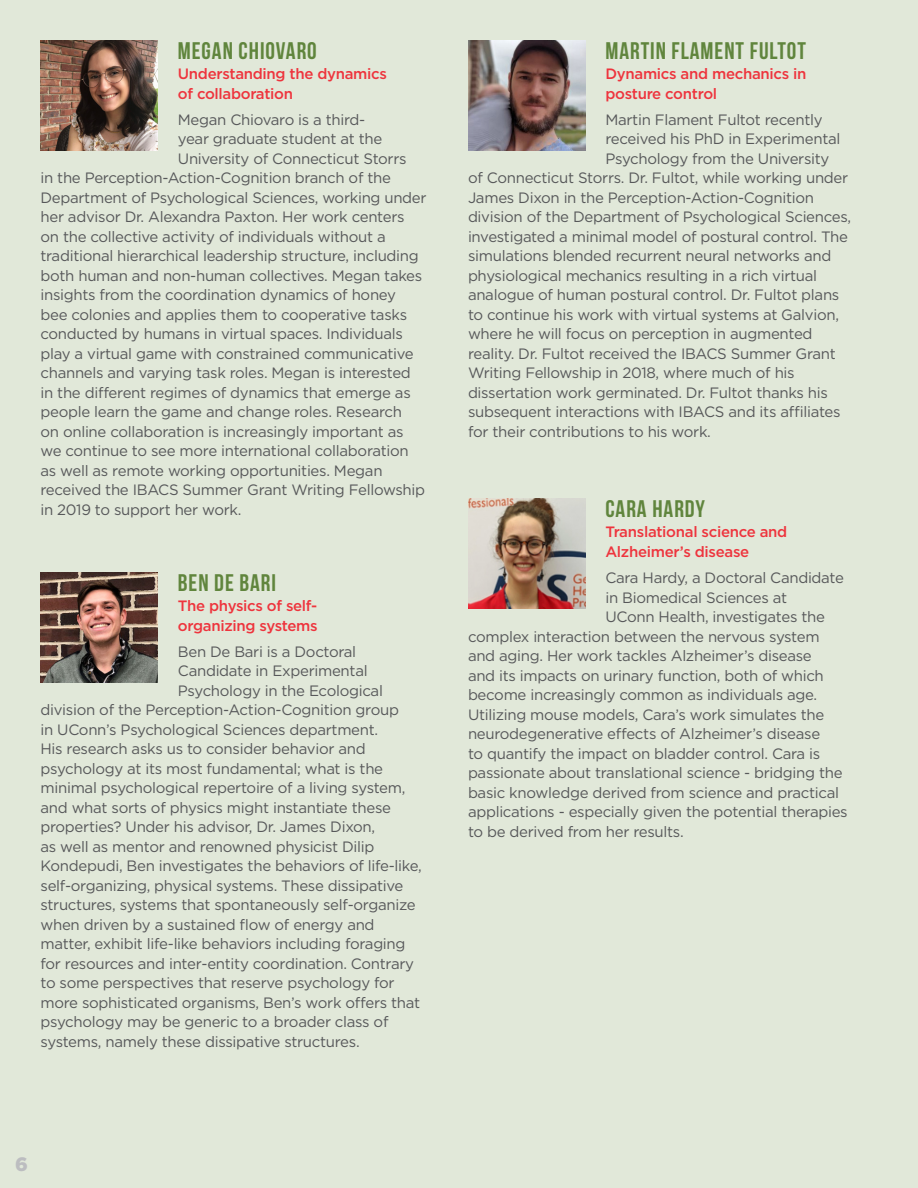
<style>
.page{position:relative;width:918px;height:1188px;background:#e1e8d9}
.page>*{position:absolute;margin:0;border:0;box-sizing:border-box;transform-origin:0 0}
.t1{font:700 24px "Bebas Neue";letter-spacing:.04em;color:#60853d}
.t2{font:900 19.35px "Gotham";color:#bcbdc0}
.t3{font:15px "Gotham";letter-spacing:-.02em;color:#57585a}
.t4{font:500 15px/19.5px "Gotham";letter-spacing:-.02em;color:#ee343d}
</style>
<div class="page">
<img style="left:40px;top:40px;width:118px;height:110px">
<img style="left:468px;top:40px;width:117px;height:110px">
<img style="left:40px;top:573px;width:118px;height:110px">
<img style="left:468px;top:499px;width:117px;height:110px">
<p class="t1" style="left:178px;top:37px;width:140px">MEGAN CHIOVARO</p>
<p class="t4" style="left:178px;top:64px;width:211px">Understanding the dynamics of collaboration</p>
<p class="t3" style="left:178px;top:110px;width:189px">Megan Chiovaro is a third-</p>
<p class="t3" style="left:178px;top:129px;width:206px">year graduate student at the</p>
<p class="t3" style="left:178px;top:149px;width:230px">University of Connecticut Storrs</p>
<p class="t3" style="left:40px;top:168px;width:352px">in the Perception-Action-Cognition branch of the</p>
<p class="t3" style="left:40px;top:188px;width:388px">Department of Psychological Sciences, working under</p>
<p class="t3" style="left:40px;top:207px;width:366px">her advisor Dr. Alexandra Paxton. Her work centers</p>
<p class="t3" style="left:40px;top:227px;width:347px">on the collective activity of individuals without a</p>
<p class="t3" style="left:40px;top:246px;width:380px">traditional hierarchical leadership structure, including</p>
<p class="t3" style="left:40px;top:266px;width:383px">both human and non-human collectives. Megan takes</p>
<p class="t3" style="left:40px;top:285px;width:357px">insights from the coordination dynamics of honey</p>
<p class="t3" style="left:40px;top:305px;width:368px">bee colonies and applies them to cooperative tasks</p>
<p class="t3" style="left:40px;top:324px;width:364px">conducted by humans in virtual spaces. Individuals</p>
<p class="t3" style="left:40px;top:344px;width:375px">play a virtual game with constrained communicative</p>
<p class="t3" style="left:40px;top:363px;width:372px">channels and varying task roles. Megan is interested</p>
<p class="t3" style="left:40px;top:383px;width:372px">in the different regimes of dynamics that emerge as</p>
<p class="t3" style="left:40px;top:402px;width:363px">people learn the game and change roles. Research</p>
<p class="t3" style="left:40px;top:422px;width:365px">on online collaboration is increasingly important as</p>
<p class="t3" style="left:40px;top:441px;width:370px">we continue to see more international collaboration</p>
<p class="t3" style="left:40px;top:461px;width:344px">as well as remote working opportunities. Megan</p>
<p class="t3" style="left:40px;top:480px;width:386px">received the IBACS Summer Grant Writing Fellowship</p>
<p class="t3" style="left:40px;top:500px;width:202px">in 2019 to support her work.</p>
<p class="t1" style="left:178px;top:569px;width:100px">BEN DE BARI</p>
<p class="t4" style="left:178px;top:596px;width:141px">The physics of self&shy;organizing systems</p>
<p class="t3" style="left:178px;top:642px;width:180px">Ben De Bari is a Doctoral</p>
<p class="t3" style="left:178px;top:662px;width:191px">Candidate in Experimental</p>
<p class="t3" style="left:178px;top:681px;width:207px">Psychology in the Ecological</p>
<p class="t3" style="left:40px;top:701px;width:360px">division of the Perception-Action-Cognition group</p>
<p class="t3" style="left:40px;top:720px;width:339px">in UConn’s Psychological Sciences department.</p>
<p class="t3" style="left:40px;top:740px;width:327px">His research asks us to consider behavior and</p>
<p class="t3" style="left:40px;top:759px;width:344px">psychology at its most fundamental; what is the</p>
<p class="t3" style="left:40px;top:779px;width:366px">minimal psychological repertoire of a living system,</p>
<p class="t3" style="left:40px;top:798px;width:352px">and what sorts of physics might instantiate these</p>
<p class="t3" style="left:40px;top:818px;width:336px">properties? Under his advisor, Dr. James Dixon,</p>
<p class="t3" style="left:40px;top:837px;width:336px">as well as mentor and renowned physicist Dilip</p>
<p class="t3" style="left:40px;top:857px;width:383px">Kondepudi, Ben investigates the behaviors of life-like,</p>
<p class="t3" style="left:40px;top:876px;width:364px">self-organizing, physical systems. These dissipative</p>
<p class="t3" style="left:40px;top:896px;width:377px">structures, systems that spontaneously self-organize</p>
<p class="t3" style="left:40px;top:915px;width:336px">when driven by a sustained flow of energy and</p>
<p class="t3" style="left:40px;top:935px;width:367px">matter, exhibit life-like behaviors including foraging</p>
<p class="t3" style="left:40px;top:954px;width:375px">for resources and inter-entity coordination. Contrary</p>
<p class="t3" style="left:40px;top:974px;width:356px">to some perspectives that reserve psychology for</p>
<p class="t3" style="left:40px;top:993px;width:381px">more sophisticated organisms, Ben’s work offers that</p>
<p class="t3" style="left:40px;top:1013px;width:350px">psychology may be generic to a broader class of</p>
<p class="t3" style="left:40px;top:1032px;width:321px">systems, namely these dissipative structures.</p>
<p class="t1" style="left:605px;top:37px;width:202px">MARTIN FLAMENT FULTOT</p>
<p class="t4" style="left:605px;top:64px;width:203px">Dynamics and mechanics in posture control</p>
<p class="t3" style="left:605px;top:110px;width:219px">Martin Flament Fultot recently</p>
<p class="t3" style="left:605px;top:129px;width:237px">received his PhD in Experimental</p>
<p class="t3" style="left:605px;top:149px;width:226px">Psychology from the University</p>
<p class="t3" style="left:468px;top:168px;width:382px">of Connecticut Storrs. Dr. Fultot, while working under</p>
<p class="t3" style="left:468px;top:188px;width:348px">James Dixon in the Perception-Action-Cognition</p>
<p class="t3" style="left:468px;top:207px;width:385px">division of the Department of Psychological Sciences,</p>
<p class="t3" style="left:468px;top:227px;width:382px">investigated a minimal model of postural control. The</p>
<p class="t3" style="left:468px;top:246px;width:365px">simulations blended recurrent neural networks and</p>
<p class="t3" style="left:468px;top:266px;width:351px">physiological mechanics resulting in a rich virtual</p>
<p class="t3" style="left:468px;top:285px;width:373px">analogue of human postural control. Dr. Fultot plans</p>
<p class="t3" style="left:468px;top:305px;width:373px">to continue his work with virtual systems at Galvion,</p>
<p class="t3" style="left:468px;top:324px;width:346px">where he will focus on perception in augmented</p>
<p class="t3" style="left:468px;top:344px;width:369px">reality. Dr. Fultot received the IBACS Summer Grant</p>
<p class="t3" style="left:468px;top:363px;width:328px">Writing Fellowship in 2018, where much of his</p>
<p class="t3" style="left:468px;top:383px;width:362px">dissertation work germinated. Dr. Fultot thanks his</p>
<p class="t3" style="left:468px;top:402px;width:374px">subsequent interactions with IBACS and its affiliates</p>
<p class="t3" style="left:468px;top:422px;width:244px">for their contributions to his work.</p>
<p class="t1" style="left:605px;top:495px;width:101px">CARA HARDY</p>
<p class="t4" style="left:605px;top:522px;width:183px">Translational science and<br>Alzheimer’s disease</p>
<p class="t3" style="left:605px;top:568px;width:240px">Cara Hardy, a Doctoral Candidate</p>
<p class="t3" style="left:605px;top:588px;width:183px">in Biomedical Sciences at</p>
<p class="t3" style="left:605px;top:607px;width:221px">UConn Health, investigates the</p>
<p class="t3" style="left:468px;top:627px;width:353px">complex interaction between the nervous system</p>
<p class="t3" style="left:468px;top:646px;width:345px">and aging. Her work tackles Alzheimer’s disease</p>
<p class="t3" style="left:468px;top:666px;width:357px">and its impacts on urinary function, both of which</p>
<p class="t3" style="left:468px;top:685px;width:351px">become increasingly common as individuals age.</p>
<p class="t3" style="left:468px;top:705px;width:358px">Utilizing mouse models, Cara’s work simulates the</p>
<p class="t3" style="left:468px;top:724px;width:354px">neurodegenerative effects of Alzheimer’s disease</p>
<p class="t3" style="left:468px;top:744px;width:354px">to quantify the impact on bladder control. Cara is</p>
<p class="t3" style="left:468px;top:763px;width:376px">passionate about translational science - bridging the</p>
<p class="t3" style="left:468px;top:783px;width:373px">basic knowledge derived from science and practical</p>
<p class="t3" style="left:468px;top:802px;width:381px">applications - especially given the potential therapies</p>
<p class="t3" style="left:468px;top:822px;width:217px">to be derived from her results.</p>
<p class="t2" style="left:15px;top:1151px;width:14px">6</p>
</div>
